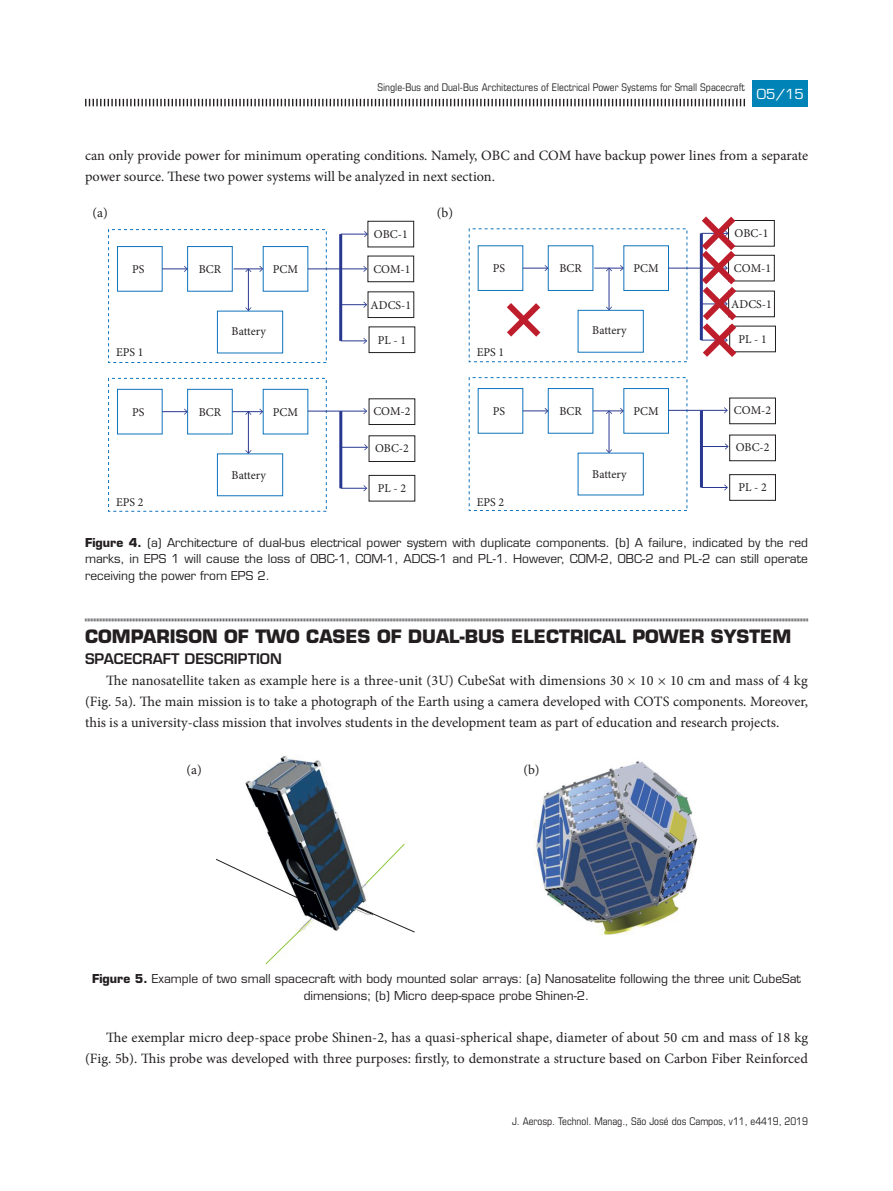
<style>
.page{position:relative;width:893px;height:1191px;background:#fff}
.page>*{position:absolute;margin:0;border:0;box-sizing:border-box;transform-origin:0 0}
.t1{font:700 18px "Eurostile LT Std";color:#231f20}
.t2{font:14.25px/21px "Minion Pro";color:#231f20}
.t3{font:600 14.25px "Eurostile LT Std";color:#231f20}
.t4{font:13.5px "Minion Pro";color:#231f20}
.t5{font:13.5px "Eurostile LT Std";color:#fff}
.t6{font:12px/16.5px "Eurostile LT Std";color:#231f20;text-align:justify}
.t7{font:12px "Minion Pro";color:#231f20}
.t8{font:condensed 10.5px "Eurostile LT Std";color:#231f20}
.s1{font-weight:700}
</style>
<div class="page">
<svg style="left:85px;top:99px;width:660px;height:7px"></svg>
<div style="left:753px;top:81px;width:55px;height:25px;background:#0083b6"></div>
<svg style="left:506px;top:303px;width:35px;height:34px"></svg>
<div style="left:108px;top:229px;width:219px;height:134px;border:1px dashed #1074bc"></div>
<div style="left:367px;top:221px;width:47px;height:26px;border:1px solid #231f20"></div>
<div style="left:367px;top:256px;width:47px;height:26px;border:1px solid #231f20"></div>
<div style="left:368px;top:291px;width:46px;height:27px;border:1px solid #231f20"></div>
<div style="left:369px;top:326px;width:46px;height:27px;border:1px solid #231f20"></div>
<div style="left:369px;top:398px;width:46px;height:27px;border:1px solid #231f20"></div>
<div style="left:369px;top:435px;width:46px;height:27px;border:1px solid #231f20"></div>
<div style="left:369px;top:475px;width:46px;height:26px;border:1px solid #231f20"></div>
<div style="left:187px;top:246px;width:46px;height:45px;border:1px solid #1074bc"></div>
<div style="left:117px;top:246px;width:46px;height:45px;border:1px solid #1074bc"></div>
<div style="left:217px;top:311px;width:66px;height:42px;border:1px solid #1074bc"></div>
<svg style="left:162px;top:266px;width:26px;height:6px"></svg>
<svg style="left:341px;top:231px;width:27px;height:6px"></svg>
<svg style="left:342px;top:302px;width:25px;height:6px"></svg>
<svg style="left:341px;top:338px;width:26px;height:6px"></svg>
<hr style="left:308px;top:268px;width:58px;height:1px;background:#283890">
<svg style="left:363px;top:266px;width:4px;height:6px"></svg>
<hr style="left:248px;top:269px;width:1px;height:41px;background:#283890">
<svg style="left:245px;top:307px;width:6px;height:4px"></svg>
<svg style="left:234px;top:266px;width:29px;height:6px"></svg>
<hr style="left:339px;top:234px;width:3px;height:107px;background:#283890">
<svg style="left:341px;top:485px;width:26px;height:6px"></svg>
<svg style="left:342px;top:444px;width:26px;height:6px"></svg>
<div style="left:108px;top:378px;width:219px;height:133px;border:1px dashed #1074bc"></div>
<div style="left:187px;top:389px;width:46px;height:45px;border:1px solid #1074bc"></div>
<div style="left:117px;top:389px;width:46px;height:45px;border:1px solid #1074bc"></div>
<div style="left:217px;top:453px;width:66px;height:43px;border:1px solid #1074bc"></div>
<svg style="left:162px;top:408px;width:26px;height:7px"></svg>
<hr style="left:232px;top:411px;width:30px;height:1px;background:#283890">
<svg style="left:259px;top:408px;width:4px;height:7px"></svg>
<hr style="left:248px;top:412px;width:1px;height:41px;background:#283890">
<svg style="left:245px;top:450px;width:6px;height:4px"></svg>
<svg style="left:245px;top:411px;width:6px;height:4px"></svg>
<hr style="left:308px;top:411px;width:32px;height:1px;background:#283890">
<svg style="left:340px;top:408px;width:27px;height:6px"></svg>
<hr style="left:339px;top:411px;width:3px;height:77px;background:#283890">
<div style="left:728px;top:220px;width:47px;height:26px;border:1px solid #231f20"></div>
<div style="left:728px;top:255px;width:47px;height:26px;border:1px solid #231f20"></div>
<div style="left:728px;top:291px;width:47px;height:26px;border:1px solid #231f20"></div>
<div style="left:729px;top:398px;width:47px;height:26px;border:1px solid #231f20"></div>
<div style="left:729px;top:434px;width:47px;height:27px;border:1px solid #231f20"></div>
<div style="left:729px;top:474px;width:47px;height:27px;border:1px solid #231f20"></div>
<div style="left:548px;top:245px;width:45px;height:46px;border:1px solid #1074bc"></div>
<div style="left:623px;top:245px;width:46px;height:46px;border:1px solid #1074bc"></div>
<div style="left:578px;top:310px;width:66px;height:42px;border:1px solid #1074bc"></div>
<svg style="left:523px;top:265px;width:25px;height:6px"></svg>
<hr style="left:668px;top:268px;width:59px;height:1px;background:#283890">
<hr style="left:609px;top:268px;width:1px;height:41px;background:#283890">
<svg style="left:606px;top:306px;width:6px;height:4px"></svg>
<svg style="left:594px;top:265px;width:30px;height:6px"></svg>
<svg style="left:701px;top:484px;width:27px;height:6px"></svg>
<svg style="left:703px;top:443px;width:26px;height:6px"></svg>
<div style="left:548px;top:388px;width:45px;height:45px;border:1px solid #1074bc"></div>
<div style="left:623px;top:388px;width:46px;height:45px;border:1px solid #1074bc"></div>
<svg style="left:523px;top:408px;width:25px;height:6px"></svg>
<hr style="left:593px;top:410px;width:30px;height:1px;background:#283890">
<svg style="left:620px;top:408px;width:4px;height:6px"></svg>
<hr style="left:609px;top:411px;width:1px;height:41px;background:#283890">
<svg style="left:606px;top:449px;width:6px;height:4px"></svg>
<svg style="left:606px;top:410px;width:6px;height:4px"></svg>
<hr style="left:668px;top:410px;width:33px;height:1px;background:#283890">
<svg style="left:701px;top:407px;width:27px;height:6px"></svg>
<hr style="left:700px;top:410px;width:3px;height:77px;background:#283890">
<svg style="left:695px;top:216px;width:48px;height:141px"></svg>
<svg style="left:85px;top:618px;width:723px;height:4px;background:#b4b5b6"></svg>
<img style="left:245px;top:756px;width:453px;height:179px">
<svg style="left:216px;top:853px;width:82px;height:52px"></svg>
<svg style="left:356px;top:906px;width:65px;height:29px"></svg>
<svg style="left:364px;top:841px;width:45px;height:46px"></svg>
<svg style="left:259px;top:929px;width:45px;height:36px"></svg>
<p class="t8" style="left:378px;top:81px;width:369px">Single-Bus and Dual-Bus Architectures of Electrical Power Systems for Small Spacecraft</p>
<p class="t5" style="left:763px;top:85px;width:36px">xx/xx</p>
<p class="t5" style="left:757px;top:86px;width:49px">05 15</p>
<p class="t2" style="left:85px;top:144px;width:724px">can only provide power for minimum operating conditions. Namely, OBC and COM have backup power lines from a separate power source. These two power systems will be analyzed in next section.</p>
<p class="t4" style="left:93px;top:204px;width:17px">(a)</p>
<p class="t4" style="left:437px;top:204px;width:18px">(b)</p>
<p class="t7" style="left:132px;top:261px;width:14px">PS</p>
<p class="t7" style="left:199px;top:261px;width:24px">BCR</p>
<p class="t7" style="left:273px;top:261px;width:27px">PCM</p>
<p class="t7" style="left:232px;top:323px;width:36px">Battery</p>
<p class="t7" style="left:374px;top:226px;width:35px">OBC-1</p>
<p class="t7" style="left:373px;top:261px;width:39px">COM-1</p>
<p class="t7" style="left:371px;top:297px;width:42px">ADCS-1</p>
<p class="t7" style="left:378px;top:332px;width:30px">PL - 1</p>
<p class="t7" style="left:493px;top:260px;width:14px">PS</p>
<p class="t7" style="left:559px;top:260px;width:24px">BCR</p>
<p class="t7" style="left:634px;top:260px;width:27px">PCM</p>
<p class="t7" style="left:592px;top:322px;width:36px">Battery</p>
<p class="t7" style="left:735px;top:225px;width:35px">OBC-1</p>
<p class="t7" style="left:734px;top:260px;width:39px">COM-1</p>
<p class="t7" style="left:731px;top:296px;width:42px">ADCS-1</p>
<p class="t7" style="left:738px;top:331px;width:30px">PL - 1</p>
<p class="t7" style="left:116px;top:344px;width:29px">EPS 1</p>
<p class="t7" style="left:477px;top:344px;width:29px">EPS 1</p>
<p class="t7" style="left:132px;top:404px;width:14px">PS</p>
<p class="t7" style="left:199px;top:404px;width:24px">BCR</p>
<p class="t7" style="left:273px;top:404px;width:27px">PCM</p>
<p class="t7" style="left:373px;top:403px;width:39px">COM-2</p>
<p class="t7" style="left:493px;top:403px;width:14px">PS</p>
<p class="t7" style="left:559px;top:403px;width:24px">BCR</p>
<p class="t7" style="left:634px;top:403px;width:27px">PCM</p>
<p class="t7" style="left:734px;top:402px;width:39px">COM-2</p>
<p class="t7" style="left:375px;top:440px;width:35px">OBC-2</p>
<p class="t7" style="left:736px;top:439px;width:35px">OBC-2</p>
<p class="t7" style="left:232px;top:467px;width:36px">Battery</p>
<p class="t7" style="left:378px;top:480px;width:30px">PL - 2</p>
<p class="t7" style="left:592px;top:466px;width:36px">Battery</p>
<p class="t7" style="left:738px;top:479px;width:30px">PL - 2</p>
<p class="t7" style="left:116px;top:494px;width:29px">EPS 2</p>
<p class="t7" style="left:477px;top:494px;width:29px">EPS 2</p>
<p class="t6" style="left:85px;top:534px;width:724px"><span class="s1">Figure 4.</span> (a) Architecture of dual-bus electrical power system with duplicate components. (b) A failure, indicated by the red marks, in EPS 1 will cause the loss of OBC-1, COM-1, ADCS-1 and PL-1. However, COM-2, OBC-2 and PL-2 can still operate receiving the power from EPS 2.</p>
<p class="t1" style="left:85px;top:625px;width:708px">COMPARISON OF TWO CASES OF DUAL-BUS ELECTRICAL POWER SYSTEM</p>
<p class="t3" style="left:85px;top:649px;width:198px">SPACECRAFT DESCRIPTION</p>
<p class="t2" style="left:85px;top:669px;width:724px;text-align:justify;text-indent:21px">The nanosatellite taken as example here is a three-unit (3U) CubeSat with dimensions 30 × 10 × 10 cm and mass of 4 kg (Fig. 5a). The main mission is to take a photograph of the Earth using a camera developed with COTS components. Moreover, this is a university-class mission that involves students in the development team as part of education and research projects.</p>
<p class="t4" style="left:187px;top:760px;width:17px">(a)</p>
<p class="t4" style="left:523px;top:760px;width:18px">(b)</p>
<p class="t6" style="left:92px;top:970px;width:710px;text-align:center"><span class="s1">Figure 5.</span> Example of two small spacecraft with body mounted solar arrays: (a) Nanosatelite following the three unit CubeSat dimensions; (b) Micro deep-space probe Shinen-2.</p>
<p class="t2" style="left:85px;top:1026px;width:725px;text-align:right">The exemplar micro deep-space probe Shinen-2, has a quasi-spherical shape, diameter of about 50 cm and mass of 18 kg (Fig. 5b). This probe was developed with three purposes: firstly, to demonstrate a structure based on Carbon Fiber Reinforced</p>
<p class="t8" style="left:512px;top:1114px;width:297px">J. Aerosp. Technol. Manag., São José dos Campos, v11, e4419, 2019</p>
</div>
